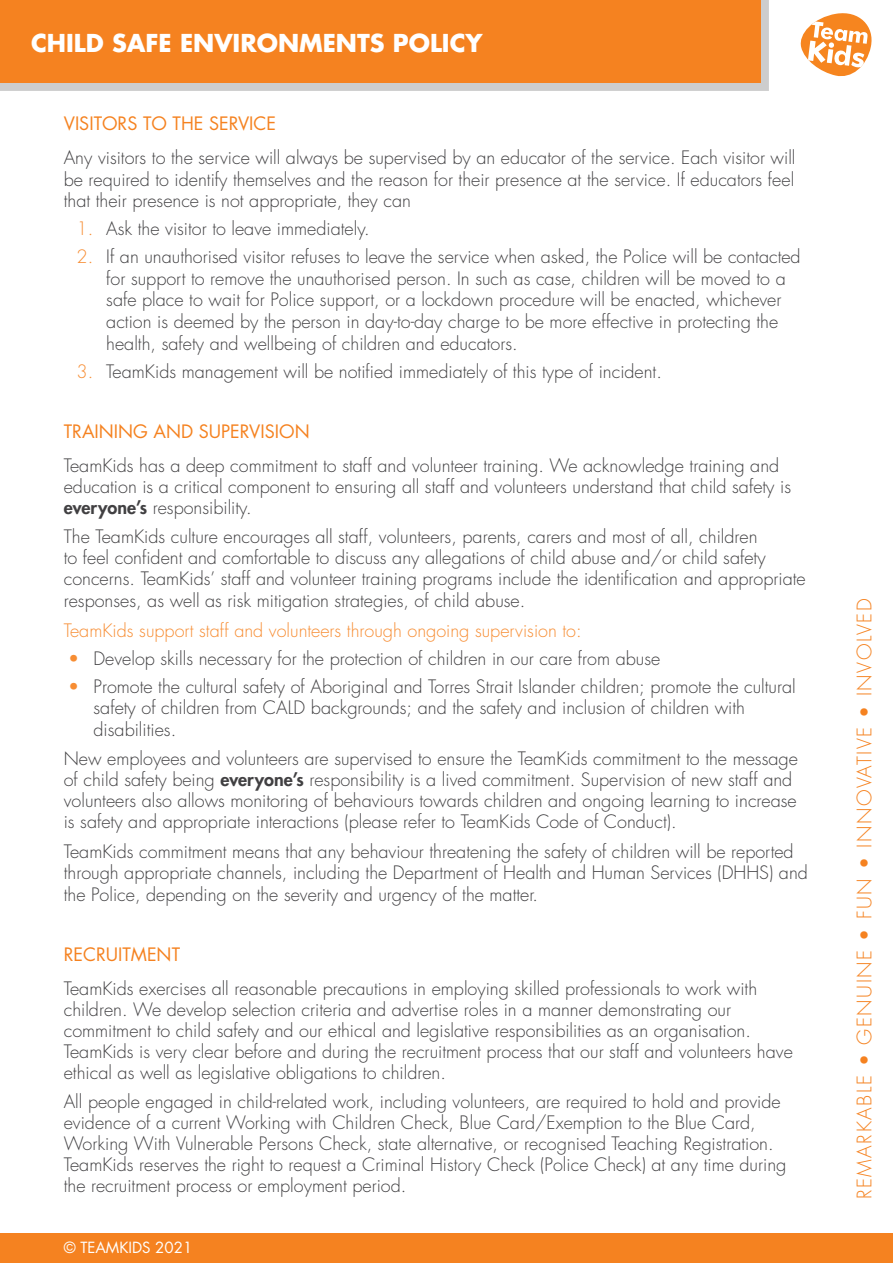
<style>
.page{position:relative;width:893px;height:1263px;background:#fff}
.page>*{position:absolute;margin:0;border:0;box-sizing:border-box;transform-origin:0 0}
.Title_-_Small{font:700 24px "Futura Std";color:#fff}
.t1{font:300 19.5px "Futura Std";letter-spacing:.08em;color:#f58220}
.Body{font:300 18px/21px "Futura Std";color:#414042}
.Body-2{font:300 18px "Futura Std";color:#f78d33}
.Heading_2{font:18px "Futura Std";color:#f58220}
.t2{font:15px "Futura Std";color:#fff}
.s1{color:#f78d33}
.s2{font-weight:800}
</style>
<div class="page">
<div style="left:0;top:0;width:769px;height:90px;background:#cdcdcd"></div>
<div style="left:0;top:0;width:761px;height:83px;background:#f58220"></div>
<svg style="left:801px;top:13px;width:70px;height:63px"></svg>
<div style="left:0;top:1233px;width:893px;height:30px;background:#f58220"></div>
<p class="Title_-_Small" style="left:31px;top:27px;width:453px">CHILD SAFE ENVIRONMENTS POLICY</p>
<p class="Heading_2" style="left:64px;top:112px;width:214px">VISITORS TO THE SERVICE</p>
<p class="Body" style="left:64px;top:147px;width:733px;line-height:21.6px;text-align:justify">Any visitors to the service will always be supervised by an educator of the service. Each visitor will be required to identify themselves and the reason for their presence at the service. If educators feel that their presence is not appropriate, they can</p>
<p class="Body" style="left:77px;top:219px;width:295px"><span class="s1">1.</span> Ask the visitor to leave immediately.</p>
<p class="Body" style="left:106px;top:246px;width:696px;line-height:21.6px;text-indent:-30px"><span class="s1">2.</span> If an unauthorised visitor refuses to leave the service when asked, the Police will be contacted for support to remove the unauthorised person. In such as case, children will be moved to a safe place to wait for Police support, or a lockdown procedure will be enacted, whichever action is deemed by the person in day-to-day charge to be more effective in protecting the health, safety and wellbeing of children and educators.</p>
<p class="Body" style="left:77px;top:361px;width:587px"><span class="s1">3.</span> TeamKids management will be notified immediately of this type of incident.</p>
<p class="Heading_2" style="left:64px;top:420px;width:247px">TRAINING AND SUPERVISION</p>
<p class="Body" style="left:64px;top:455px;width:729px">TeamKids has a deep commitment to staff and volunteer training. We acknowledge training and education is a critical component to ensuring all staff and volunteers understand that child safety is <span class="s2">everyone’s</span> responsibility.</p>
<p class="Body" style="left:64px;top:526px;width:743px">The TeamKids culture encourages all staff, volunteers, parents, carers and most of all, children<br>to feel confident and comfortable to discuss any allegations of child abuse and/or child safety concerns. TeamKids’ staff and volunteer training programs include the identification and appropriate responses, as well as risk mitigation strategies, of child abuse.</p>
<p class="Body-2" style="left:64px;top:619px;width:519px">TeamKids support staff and volunteers through ongoing supervision to:</p>
<p class="Body" style="left:68px;top:648px;width:594px"><span class="s1">•</span> Develop skills necessary for the protection of children in our care from abuse</p>
<p class="Body" style="left:94px;top:676px;width:704px;line-height:21.6px;text-indent:-26px"><span class="s1">•</span> Promote the cultural safety of Aboriginal and Torres Strait Islander children; promote the cultural safety of children from CALD backgrounds; and the safety and inclusion of children with disabilities.</p>
<p class="Body" style="left:64px;top:749px;width:736px">New employees and volunteers are supervised to ensure the TeamKids commitment to the message of child safety being <span class="s2">everyone’s</span> responsibility is a lived commitment. Supervision of new staff and volunteers also allows monitoring of behaviours towards children and ongoing learning to increase is safety and appropriate interactions (please refer to TeamKids Code of Conduct).</p>
<p class="Body" style="left:64px;top:841px;width:746px">TeamKids commitment means that any behaviour threatening the safety of children will be reported through appropriate channels, including the Department of Health and Human Services (DHHS) and the Police, depending on the severity and urgency of the matter.</p>
<p class="Heading_2" style="left:64px;top:943px;width:118px">RECRUITMENT</p>
<p class="Body" style="left:64px;top:978px;width:731px">TeamKids exercises all reasonable precautions in employing skilled professionals to work with children. We develop selection criteria and advertise roles in a manner demonstrating our commitment to child safety and our ethical and legislative responsibilities as an organisation.<br>TeamKids is very clear before and during the recruitment process that our staff and volunteers have ethical as well as legislative obligations to children.</p>
<p class="Body" style="left:64px;top:1091px;width:724px">All people engaged in child-related work, including volunteers, are required to hold and provide evidence of a current Working with Children Check, Blue Card/Exemption to the Blue Card, Working With Vulnerable Persons Check, state alternative, or recognised Teaching Registration.<br>TeamKids reserves the right to request a Criminal History Check (Police Check) at any time during the recruitment process or employment period.</p>
<p class="t2" style="left:64px;top:1238px;width:130px">© TEAMKIDS 2021</p>
<p class="t1" style="left:853px;top:1199px;width:602px;rotate:-90deg">REMARKABLE • GENUINE • FUN • INNOVATIVE • INVOLVED</p>
</div>
